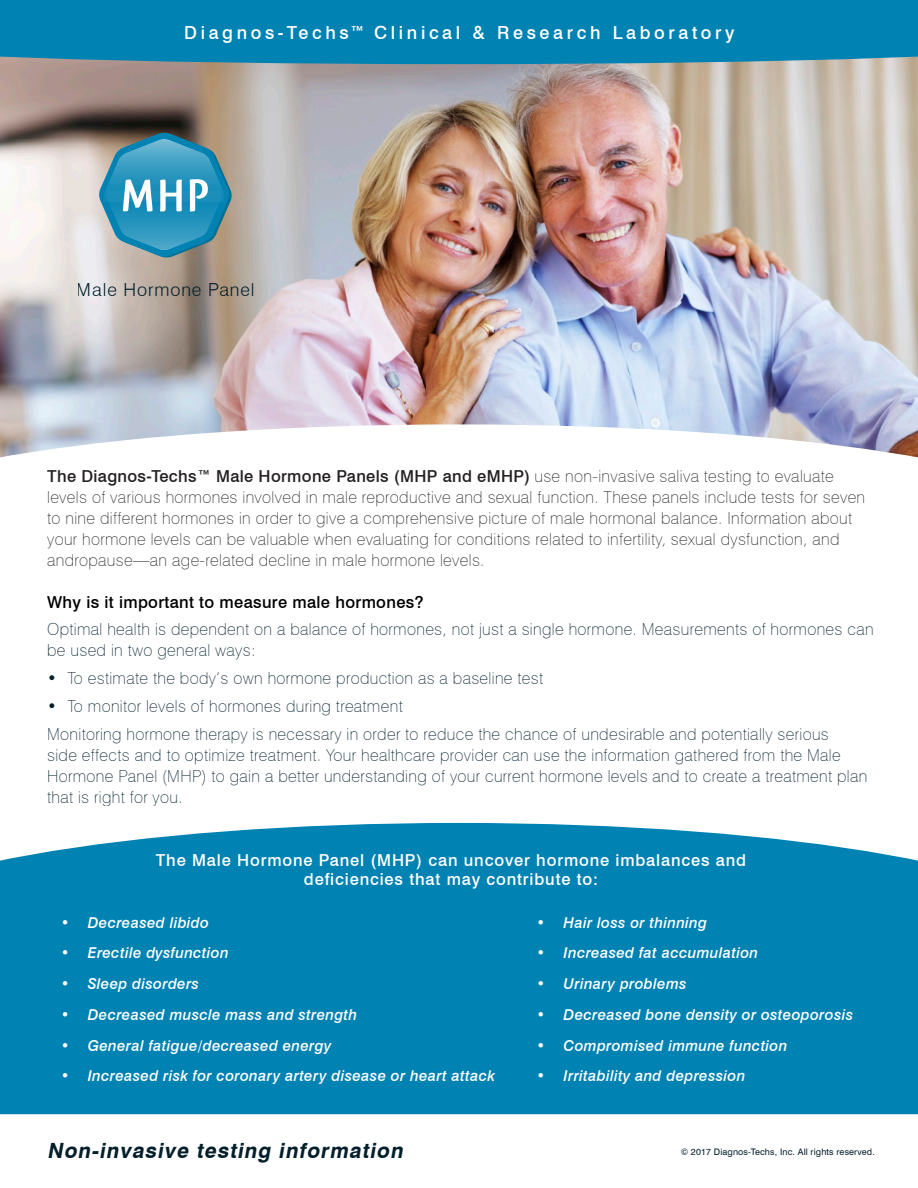
<style>
.page{position:relative;width:918px;height:1188px;background:#fff}
.page>*{position:absolute;margin:0;border:0;box-sizing:border-box;transform-origin:0 0}
.t1{font:700 47.7px "Qlassik";color:#fff;scale:1.05 1}
.body_text{font:italic 700 21px "Swiss 721 BT";color:#031f2c}
.t2{font:500 18px "Swiss 721 BT";letter-spacing:.2em;color:#fff}
.t3{font:300 18px "Swiss 721 BT";letter-spacing:.05em;color:#031f2c}
.t4{font:100 16.5px/21px "Swiss 721 BT";letter-spacing:.02em;color:#031f2c}
.t5{font:100 16.5px/21px "Swiss 721 BT";letter-spacing:.02em;color:#231f20}
.body_text-2{font:500 16.5px/19.8px "Swiss 721 BT";letter-spacing:.05em;color:#fff;text-align:center}
.t6{font:500 16.5px "Swiss 721 BT";letter-spacing:.02em;color:#000}
.t7{font:italic 500 15px "Swiss 721 BT";letter-spacing:.02em;color:#fff}
.body_text-3{font:9px "Swiss 721 BT";letter-spacing:.015em;color:#031f2c}
.s1{font-weight:500}
</style>
<div class="page">
<img style="left:0;top:64px;width:918px;height:360px">
<div style="left:0;top:0;width:918px;height:64px;background:#0082b2"></div>
<div style="left:0;top:823px;width:918px;height:291px;background:#0082b2"></div>
<svg style="left:0;top:424px;width:918px;height:34px"></svg>
<svg style="left:99px;top:132px;width:133px;height:126px;background:#4994ad"></svg>
<p class="t2" style="left:184px;top:22px;width:552px">Diagnos-Techs™ Clinical &amp; Research Laboratory</p>
<p class="t1" style="left:121px;top:168px;width:85px">MHP</p>
<p class="t3" style="left:77px;top:279px;width:179px">Male Hormone Panel</p>
<p class="t5" style="left:47px;top:466px;width:820px"><span class="s1">The Diagnos-Techs™ Male Hormone Panels (MHP and eMHP)</span> use non-invasive saliva testing to evaluate levels of various hormones involved in male reproductive and sexual function. These panels include tests for seven to nine different hormones in order to give a comprehensive picture of male hormonal balance. Information about your hormone levels can be valuable when evaluating for conditions related to infertility, sexual dysfunction, and andropause—an age-related decline in male hormone levels.</p>
<p class="t6" style="left:47px;top:592px;width:378px">Why is it important to measure male hormones?</p>
<p class="t4" style="left:47px;top:619px;width:828px">Optimal health is dependent on a balance of hormones, not just a single hormone. Measurements of hormones can be used in two general ways:</p>
<p class="t4" style="left:47px;top:668px;width:497px">• To estimate the body’s own hormone production as a baseline test</p>
<p class="t4" style="left:47px;top:692px;width:783px;line-height:27.8px">• To monitor levels of hormones during treatment<br>Monitoring hormone therapy is necessary in order to reduce the chance of undesirable and potentially serious</p>
<p class="t4" style="left:47px;top:744px;width:822px">side effects and to optimize treatment. Your healthcare provider can use the information gathered from the Male<br>Hormone Panel (MHP) to gain a better understanding of your current hormone levels and to create a treatment plan that is right for you.</p>
<p class="body_text-2" style="left:156px;top:850px;width:592px">The Male Hormone Panel (MHP) can uncover hormone imbalances and deficiencies that may contribute to:</p>
<p class="t7" style="left:61px;top:913px;width:150px">• Decreased libido</p>
<p class="t7" style="left:61px;top:944px;width:169px">• Erectile dysfunction</p>
<p class="t7" style="left:61px;top:975px;width:140px">• Sleep disorders</p>
<p class="t7" style="left:61px;top:1006px;width:298px">• Decreased muscle mass and strength</p>
<p class="t7" style="left:61px;top:1036px;width:272px">• General fatigue/decreased energy</p>
<p class="t7" style="left:61px;top:1067px;width:436px">• Increased risk for coronary artery disease or heart attack</p>
<p class="body_text" style="left:47px;top:1136px;width:362px">Non-invasive testing information</p>
<p class="t7" style="left:537px;top:913px;width:172px">• Hair loss or thinning</p>
<p class="t7" style="left:537px;top:944px;width:223px">• Increased fat accumulation</p>
<p class="t7" style="left:537px;top:975px;width:151px">• Urinary problems</p>
<p class="t7" style="left:537px;top:1006px;width:318px">• Decreased bone density or osteoporosis</p>
<p class="t7" style="left:537px;top:1036px;width:252px">• Compromised immune function</p>
<p class="t7" style="left:537px;top:1067px;width:210px">• Irritability and depression</p>
<p class="body_text-3" style="left:681px;top:1145px;width:196px">© 2017 Diagnos-Techs, Inc. All rights reserved.</p>
</div>
